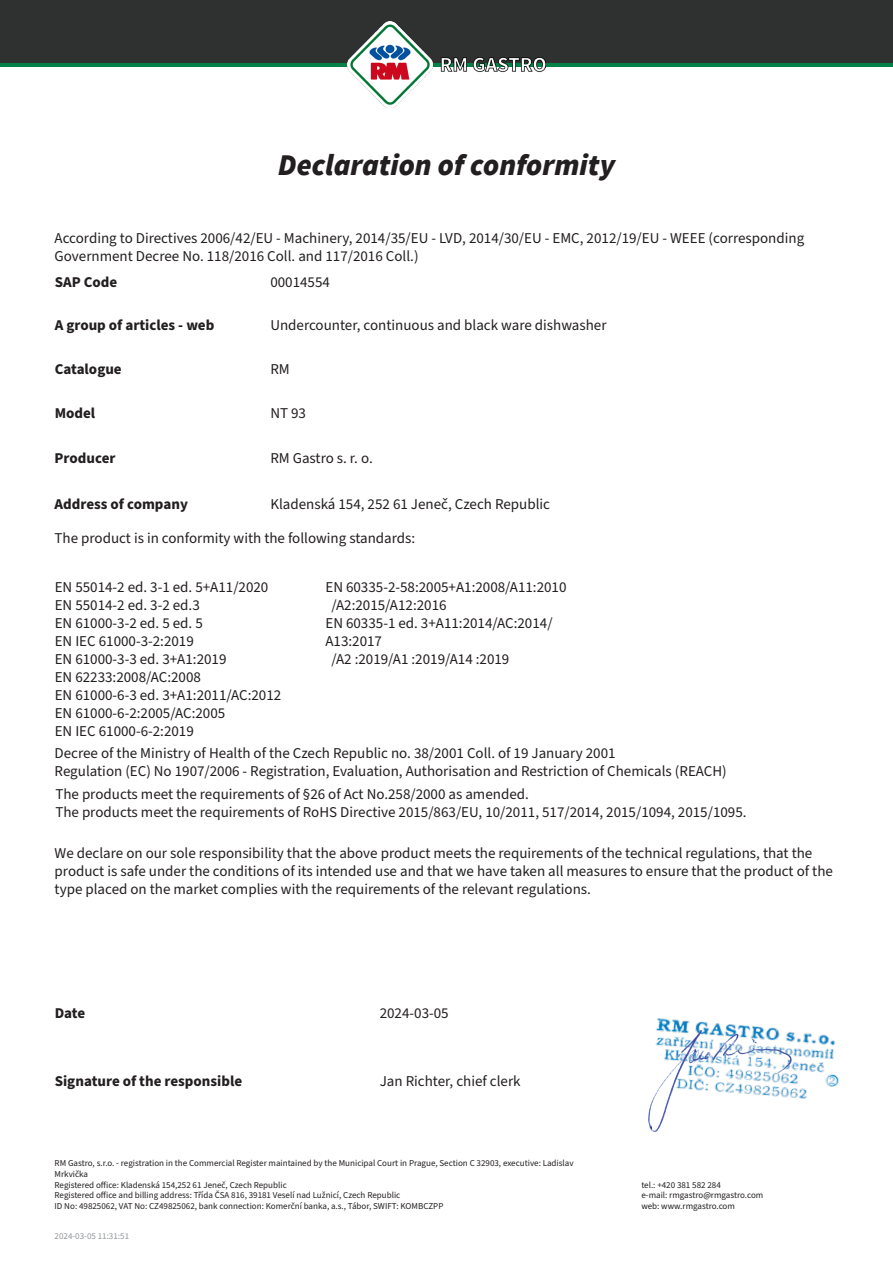
<style>
.page{position:relative;width:893px;height:1263px;background:#fff}
.page>*{position:absolute;margin:0;border:0;box-sizing:border-box;transform-origin:0 0}
.t1{font:italic 900 30px "Source Sans Pro";color:#231f20}
.t2{font:15px/18px "Source Sans Pro";color:#231f20}
.t3{font:700 15px "Source Sans Pro";color:#231f20}
.t4{font:9px/10.8px "Source Sans Pro";color:#231f20}
.t5{font:9px "Source Sans Pro";color:#939598}
</style>
<div class="page">
<svg style="left:0;top:62px;width:893px;height:5px;background:#0c7142"></svg>
<div style="left:0;top:0;width:893px;height:62px;background:#2f3131"></div>
<img style="left:348px;top:22px;width:197px;height:85px">
<img style="left:657px;top:1018px;width:182px;height:81px">
<img style="left:648px;top:1026px;width:150px;height:106px">
<p class="t1" style="left:278px;top:144px;width:339px">Declaration of conformity</p>
<p class="t2" style="left:55px;top:229px;width:751px">According to Directives 2006/42/EU - Machinery, 2014/35/EU - LVD, 2014/30/EU - EMC, 2012/19/EU - WEEE (corresponding<br>Government Decree No. 118/2016 Coll. and 117/2016 Coll.)</p>
<p class="t3" style="left:55px;top:272px;width:64px">SAP Code</p>
<p class="t2" style="left:270px;top:273px;width:61px">00014554</p>
<p class="t3" style="left:55px;top:314px;width:161px">A group of articles - web</p>
<p class="t3" style="left:55px;top:359px;width:69px">Catalogue</p>
<p class="t3" style="left:55px;top:403px;width:42px">Model</p>
<p class="t3" style="left:55px;top:448px;width:62px">Producer</p>
<p class="t3" style="left:55px;top:493px;width:135px">Address of company</p>
<p class="t2" style="left:55px;top:530px;width:362px">The product is in conformity with the following standards:</p>
<p class="t2" style="left:270px;top:316px;width:338px">Undercounter, continuous and black ware dishwasher</p>
<p class="t2" style="left:270px;top:360px;width:21px">RM</p>
<p class="t2" style="left:270px;top:405px;width:37px">NT 93</p>
<p class="t2" style="left:270px;top:450px;width:104px">RM Gastro s. r. o.</p>
<p class="t2" style="left:270px;top:495px;width:281px">Kladenská 154, 252 61 Jeneč, Czech Republic</p>
<p class="t2" style="left:55px;top:578px;width:228px">EN 55014-2 ed. 3-1 ed. 5+A11/2020<br>EN 55014-2 ed. 3-2 ed.3<br>EN 61000-3-2 ed. 5 ed. 5<br>EN IEC 61000-3-2:2019<br>EN 61000-3-3 ed. 3+A1:2019<br>EN 62233:2008/AC:2008<br>EN 61000-6-3 ed. 3+A1:2011/AC:2012<br>EN 61000-6-2:2005/AC:2005<br>EN IEC 61000-6-2:2019</p>
<p class="t2" style="left:325px;top:578px;width:243px">EN 60335-2-58:2005+A1:2008/A11:2010</p>
<p class="t2" style="left:331px;top:596px;width:117px">/A2:2015/A12:2016</p>
<p class="t2" style="left:325px;top:614px;width:229px">EN 60335-1 ed. 3+A11:2014/AC:2014/</p>
<p class="t2" style="left:325px;top:632px;width:58px">A13:2017</p>
<p class="t2" style="left:331px;top:650px;width:179px">/A2 :2019/A1 :2019/A14 :2019</p>
<p class="t2" style="left:55px;top:745px;width:674px">Decree of the Ministry of Health of the Czech Republic no. 38/2001 Coll. of 19 January 2001<br>Regulation (EC) No 1907/2006 - Registration, Evaluation, Authorisation and Restriction of Chemicals (REACH)</p>
<p class="t2" style="left:55px;top:786px;width:693px">The products meet the requirements of §26 of Act No.258/2000 as amended.<br>The products meet the requirements of RoHS Directive 2015/863/EU, 10/2011, 517/2014, 2015/1094, 2015/1095.</p>
<p class="t2" style="left:55px;top:844px;width:780px">We declare on our sole responsibility that the above product meets the requirements of the technical regulations, that the product is safe under the conditions of its intended use and that we have taken all measures to ensure that the product of the type placed on the market complies with the requirements of the relevant regulations.</p>
<p class="t3" style="left:55px;top:1003px;width:32px">Date</p>
<p class="t2" style="left:380px;top:1004px;width:70px">2024-03-05</p>
<p class="t3" style="left:55px;top:1071px;width:189px">Signature of the responsible</p>
<p class="t2" style="left:380px;top:1073px;width:142px">Jan Richter, chief clerk</p>
<p class="t4" style="left:55px;top:1158px;width:521px">RM Gastro, s.r.o. - registration in the Commercial Register maintained by the Municipal Court in Prague, Section C 32903, executive: Ladislav Mrkvička<br>Registered office: Kladenská 154,252 61 Jeneč, Czech Republic<br>Registered office and billing address: Třída ČSA 816, 39181 Veselí nad Lužnicí, Czech Republic<br>ID No: 49825062, VAT No: CZ49825062, bank connection: Komerční banka, a.s., Tábor, SWIFT: KOMBCZPP</p>
<p class="t5" style="left:55px;top:1230px;width:76px">2024-03-05 11:31:51</p>
<p class="t4" style="left:641px;top:1179px;width:124px">tel.: +420 381 582 284<br>e-mail: rmgastro@rmgastro.com web: www.rmgastro.com</p>
</div>
